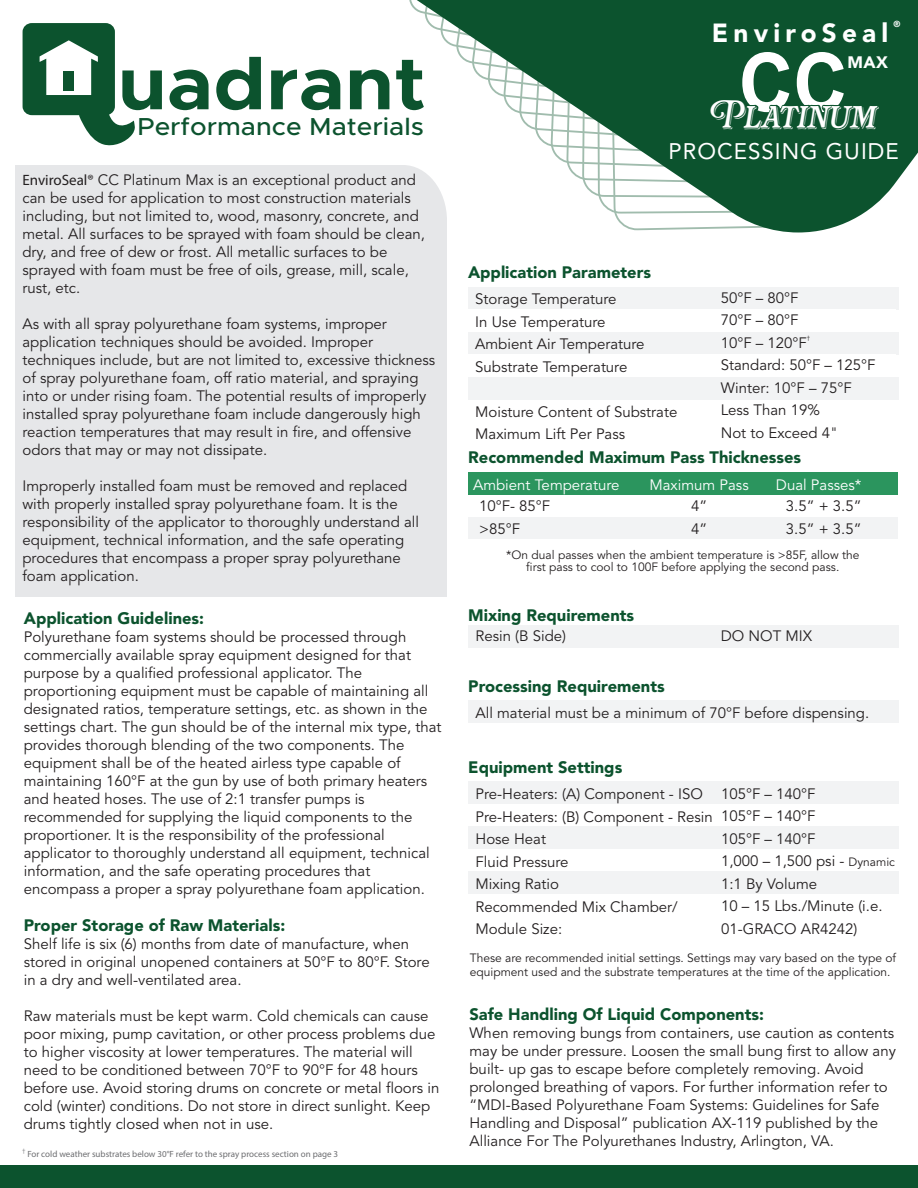
<style>
.page{position:relative;width:918px;height:1188px;background:#fff}
.page>*{position:absolute;margin:0;border:0;box-sizing:border-box;transform-origin:0 0}
.t1{font:700 81.3px "Arial";color:#fff;scale:.93 1}
.t2{font:700 75px "Metropolis";color:#0c532e;scale:1.07 1}
.t3{font:35.55px "Rafaella Regular Shadow";color:#fff;scale:.93 1}
.t4{font:900 26.1px "Avenir LT Std";letter-spacing:.2em;color:#fff}
.t5{font:500 24.6px "Metropolis";color:#0c532e;scale:1.07 1}
.t6{font:22.35px "Avenir LT Std";letter-spacing:.045em;color:#fff}
.t7{font:900 16.5px "Avenir LT Std";color:#0c532e}
.t8{font:900 16.5px "Avenir LT Std";color:#fff}
.t9{font:15px/18px "Avenir LT Std";color:#231f20}
.t10{font:15px "Avenir LT Std";color:#fff}
.t11{font:12px/13.5px "Avenir LT Std";color:#231f20}
.t12{font:9px "Myriad Pro";color:#6c6d70}
.t13{font:900 8.7px "Avenir LT Std";color:#fff}
.t14{font:6.15px "Avenir LT Std";color:#231f20}
.s1{font-family:"Myriad Pro"}
.s2{font-size:12px}
</style>
<div class="page">
<svg style="left:409px;top:0;width:509px;height:232px;fill:#0c532e"></svg>
<div style="left:15px;top:165px;width:432px;height:432px;background:#e6e7e9"></div>
<svg style="left:23px;top:23px;width:112px;height:123px"></svg>
<div style="left:63px;top:72px;width:11px;height:19px;background:#0c532e"></div>
<div style="left:468px;top:287px;width:430px;height:22px;background:#f2f3f4"></div>
<div style="left:468px;top:332px;width:430px;height:22px;background:#f2f3f4"></div>
<div style="left:468px;top:377px;width:430px;height:22px;background:#f2f3f4"></div>
<div style="left:0;top:1166px;width:918px;height:22px;background:#0c532e"></div>
<div style="left:468px;top:700px;width:431px;height:23px;background:#f2f3f4"></div>
<div style="left:468px;top:782px;width:431px;height:22px;background:#f2f3f4"></div>
<div style="left:468px;top:826px;width:431px;height:23px;background:#f2f3f4"></div>
<div style="left:468px;top:872px;width:431px;height:22px;background:#f2f3f4"></div>
<div style="left:468px;top:626px;width:430px;height:22px;background:#f2f3f4"></div>
<div style="left:709px;top:99px;width:172px;height:33px;background:#0c532e"></div>
<div style="left:468px;top:472px;width:430px;height:23px;background:#2b955e"></div>
<div style="left:468px;top:517px;width:430px;height:21px;background:#f2f3f4"></div>
<h2 class="t2" style="left:118px;top:36px;width:290px">uadrant</h2>
<h3 class="t5" style="left:138px;top:111px;width:269px">Performance Materials</h3>
<p class="t9" style="left:22px;top:172px;width:404px"><span class="s1">EnviroSeal®</span> CC Platinum Max is an exceptional product and can be used for application to most construction materials including, but not limited to, wood, masonry, concrete, and metal. All surfaces to be sprayed with foam should be clean, dry, and free of dew or frost. All metallic surfaces to be sprayed with foam must be free of oils, grease, mill, scale, rust, etc.</p>
<p class="t9" style="left:22px;top:316px;width:414px">As with all spray polyurethane foam systems, improper application techniques should be avoided. Improper techniques include, but are not limited to, excessive thickness of spray polyurethane foam, off ratio material, and spraying into or under rising foam. The potential results of improperly installed spray polyurethane foam include dangerously high reaction temperatures that may result in fire, and offensive odors that may or may not dissipate.</p>
<p class="t9" style="left:22px;top:478px;width:398px">Improperly installed foam must be removed and replaced with properly installed spray polyurethane foam. It is the responsibility of the applicator to thoroughly understand all equipment, technical information, and the safe operating procedures that encompass a proper spray polyurethane foam application.</p>
<h3 class="t4" style="left:712px;top:17px;width:178px">EnviroSeal</h3>
<p class="t13" style="left:893px;top:19px;width:8px">®</p>
<h1 class="t1" style="left:739px;top:25px;width:119px">CC</h1>
<p class="t8" style="left:848px;top:52px;width:42px">MAX</p>
<h3 class="t3" style="left:710px;top:95px;width:181px">Platinum</h3>
<h3 class="t6" style="left:668px;top:138px;width:232px">PROCESSING GUIDE</h3>
<p class="t7" style="left:468px;top:262px;width:185px">Application Parameters</p>
<p class="t9" style="left:475px;top:288px;width:171px;line-height:22.5px">Storage Temperature<br>In Use Temperature<br>Ambient Air Temperature<br>Substrate Temperature</p>
<p class="t9" style="left:475px;top:401px;width:204px;line-height:22.5px">Moisture Content of Substrate<br>Maximum Lift Per Pass</p>
<p class="t9" style="left:721px;top:287px;width:88px;line-height:22.5px">50°F – 80°F<br>70°F – 80°F<br>10°F – 120°F</p>
<p class="t14" style="left:807px;top:334px;width:5px">†</p>
<p class="t9" style="left:721px;top:354px;width:156px;line-height:22.5px">Standard: 50°F – 125°F<br>Winter: 10°F – 75°F<br>Less Than 19%<br>Not to Exceed 4"</p>
<p class="t7" style="left:468px;top:448px;width:335px">Recommended Maximum Pass Thicknesses</p>
<p class="t10" style="left:473px;top:476px;width:148px">Ambient Temperature</p>
<p class="t10" style="left:650px;top:476px;width:101px">Maximum Pass</p>
<p class="t10" style="left:776px;top:476px;width:87px">Dual Passes*</p>
<p class="t9" style="left:479px;top:495px;width:73px;line-height:22.5px">10°F- 85°F &gt;85°F</p>
<p class="t9" style="left:786px;top:495px;width:77px;line-height:22.5px">3.5” + 3.5”<br>3.5” + 3.5”</p>
<p class="t9" style="left:691px;top:495px;width:18px;line-height:22.5px">4”<br>4”</p>
<p class="t11" style="left:506px;top:549px;width:355px;line-height:12px;text-align:center">*On dual passes when the ambient temperature is &gt;85F, allow the first pass to cool to 100F before applying the second pass.</p>
<p class="t7" style="left:468px;top:605px;width:167px">Mixing Requirements</p>
<p class="t7" style="left:24px;top:608px;width:182px">Application Guidelines:</p>
<p class="t9" style="left:24px;top:628px;width:419px">Polyurethane foam systems should be processed through commercially available spray equipment designed for that purpose by a qualified professional applicator. The proportioning equipment must be capable of maintaining all designated ratios, temperature settings, etc. as shown in the settings chart. The gun should be of the internal mix type, that provides thorough blending of the two components. The equipment shall be of the heated airless type capable of maintaining 160°F at the gun by use of both primary heaters and heated hoses. The use of 2:1 transfer pumps is recommended for supplying the liquid components to the proportioner. It is the responsibility of the professional applicator to thoroughly understand all equipment, technical information, and the safe operating procedures that encompass a proper a spray polyurethane foam application.</p>
<p class="t7" style="left:24px;top:915px;width:263px">Proper Storage of Raw Materials:</p>
<p class="t9" style="left:24px;top:935px;width:407px">Shelf life is six (6) months from date of manufacture, when stored in original unopened containers at 50°F to 80°F. Store in a dry and well-ventilated area.</p>
<p class="t9" style="left:24px;top:1007px;width:417px">Raw materials must be kept warm. Cold chemicals can cause poor mixing, pump cavitation, or other process problems due to higher viscosity at lower temperatures. The material will need to be conditioned between 70°F to 90°F for 48 hours before use. Avoid storing drums on concrete or metal floors in cold (winter) conditions. Do not store in direct sunlight. Keep drums tightly closed when not in use.</p>
<p class="t7" style="left:470px;top:1005px;width:296px">Safe Handling Of Liquid Components:</p>
<p class="t9" style="left:476px;top:628px;width:92px">Resin (B Side)</p>
<p class="t9" style="left:721px;top:628px;width:93px">DO NOT MIX</p>
<p class="t7" style="left:468px;top:676px;width:198px">Processing Requirements</p>
<p class="t9" style="left:476px;top:704px;width:395px">All material must be a minimum of 70°F before dispensing.</p>
<p class="t7" style="left:468px;top:757px;width:156px">Equipment Settings</p>
<p class="t9" style="left:476px;top:783px;width:239px;line-height:22.5px">Pre-Heaters: (A) Component - ISO<br>Pre-Heaters: (B) Component - Resin<br>Hose Heat<br>Fluid Pressure<br>Mixing Ratio<br>Recommended Mix Chamber/<br>Module Size:</p>
<p class="t9" style="left:721px;top:783px;width:176px;line-height:22.5px">105°F – 140°F<br>105°F – 140°F<br>105°F – 140°F<br>1,000 – 1,500 psi - <span class="s2">Dynamic<br></span>1:1 By Volume<br>10 – 15 Lbs./Minute (i.e.<br>01-GRACO AR4242)</p>
<p class="t11" style="left:470px;top:952px;width:428px">These are recommended initial settings. Settings may vary based on the type of equipment used and the substrate temperatures at the time of the application.</p>
<p class="t9" style="left:470px;top:1025px;width:428px">When removing bungs from containers, use caution as contents may be under pressure. Loosen the small bung first to allow any built- up gas to escape before completely removing. Avoid prolonged breathing of vapors. For further information refer to “MDI-Based Polyurethane Foam Systems: Guidelines for Safe Handling and Disposal” publication AX-119 published by the Alliance For The Polyurethanes Industry, Arlington, VA.</p>
<p class="t12" style="left:22px;top:1148px;width:318px"><sup>†</sup> For cold weather substrates below 30°F refer to the spray process section on page 3</p>
</div>
